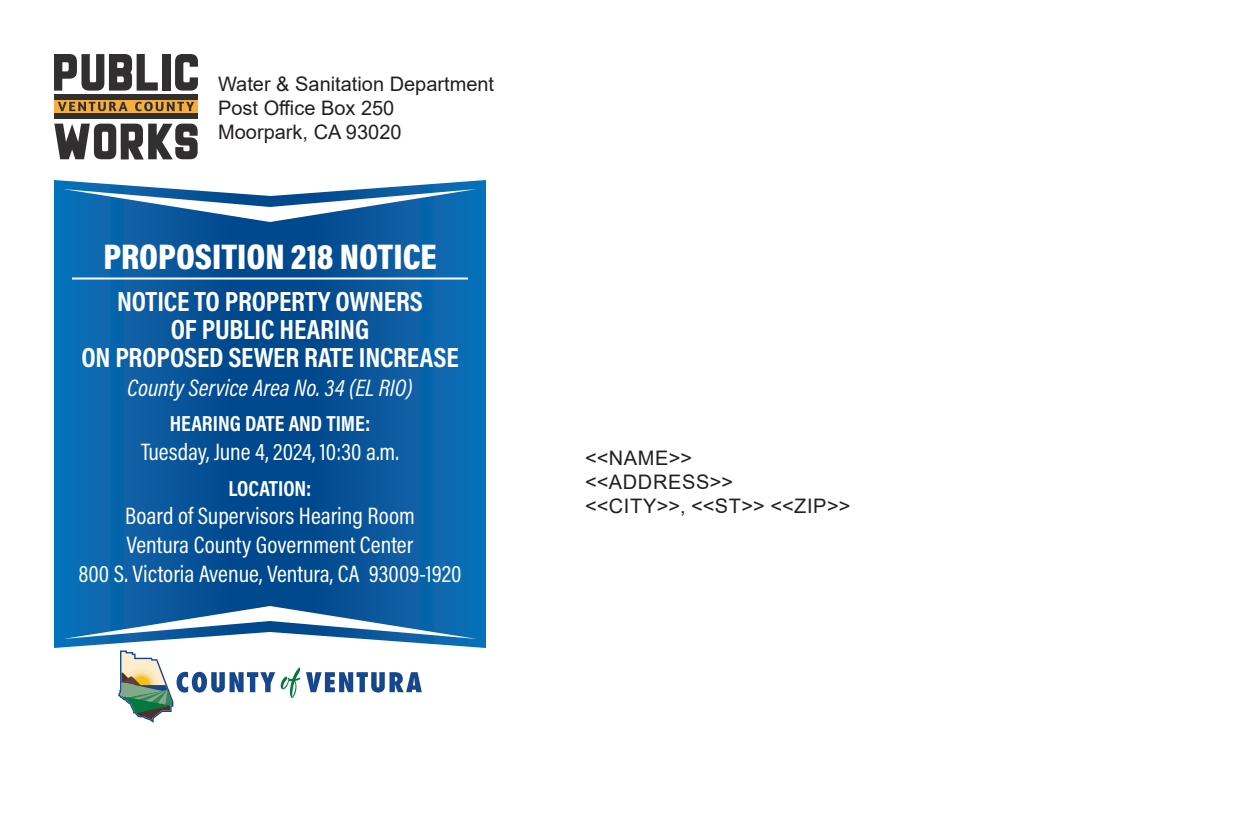
<style>
.page{position:relative;width:1260px;height:828px;background:#fff}
.page>*{position:absolute;margin:0;border:0;box-sizing:border-box;transform-origin:0 0}
.t1{font:900 36px "Acumin Pro Cond";color:#fff}
.t2{font:700 28px "Acumin Pro Cond";letter-spacing:-.005em;color:#fff}
.t3{font:24px "Acumin Pro Cond";color:#fff}
.t4{font:italic 24px "Acumin Pro Cond";letter-spacing:.005em;color:#fff}
.t5{font:700 22px "Acumin Pro Cond";color:#fff}
.t6{font:20px "Arial";color:#231f20}
.t7{font:20px "Arial";letter-spacing:.035em;color:#231f20}
</style>
<div class="page">
<svg style="left:54px;top:180px;width:432px;height:468px;background:#0f5fa3"></svg>
<svg style="left:63px;top:189px;width:414px;height:33px"></svg>
<svg style="left:63px;top:606px;width:414px;height:33px"></svg>
<div style="left:54px;top:98px;width:144px;height:17px;background:linear-gradient(to right,#f4ad3e,#f4ad3e)"></div>
<div style="left:54px;top:113px;width:144px;height:6px;background:#312f30"></div>
<div style="left:54px;top:94px;width:144px;height:6px;background:#312f30"></div>
<svg style="left:54px;top:54px;width:104px;height:37px"></svg>
<div style="left:162px;top:54px;width:9px;height:37px;background:#312f30"></div>
<svg style="left:175px;top:54px;width:23px;height:37px"></svg>
<svg style="left:54px;top:124px;width:144px;height:36px"></svg>
<svg style="left:58px;top:102px;width:70px;height:9px"></svg>
<svg style="left:135px;top:102px;width:59px;height:9px"></svg>
<hr style="left:72px;top:278px;width:396px;height:2px;background:#fff">
<svg style="left:306px;top:672px;width:116px;height:21px"></svg>
<svg style="left:281px;top:668px;width:19px;height:30px"></svg>
<svg style="left:118px;top:651px;width:157px;height:72px"></svg>
<p class="t6" style="left:218px;top:70px;width:278px">Water &amp; Sanitation Department</p>
<p class="t6" style="left:218px;top:94px;width:178px">Post Office Box 250</p>
<p class="t6" style="left:218px;top:118px;width:185px">Moorpark, CA 93020</p>
<p class="t1" style="left:103px;top:233px;width:335px">PROPOSITION 218 NOTICE</p>
<p class="t2" style="left:117px;top:283px;width:307px">NOTICE TO PROPERTY OWNERS</p>
<p class="t2" style="left:171px;top:311px;width:200px">OF PUBLIC HEARING</p>
<p class="t2" style="left:81px;top:339px;width:379px">ON PROPOSED SEWER RATE INCREASE</p>
<p class="t4" style="left:127px;top:372px;width:287px">County Service Area No. 34 (EL RIO)</p>
<p class="t5" style="left:170px;top:409px;width:202px">HEARING DATE AND TIME:</p>
<p class="t3" style="left:141px;top:436px;width:259px">Tuesday, June 4, 2024, 10:30 a.m.</p>
<p class="t5" style="left:229px;top:473px;width:84px">LOCATION:</p>
<p class="t3" style="left:125px;top:501px;width:291px">Board of Supervisors Hearing Room</p>
<p class="t3" style="left:127px;top:529px;width:288px">Ventura County Government Center</p>
<p class="t3" style="left:78px;top:558px;width:385px">800 S. Victoria Avenue, Ventura, CA 93009-1920</p>
<p class="t6" style="left:585px;top:444px;width:109px">&lt;&lt;NAME&gt;&gt;</p>
<p class="t7" style="left:585px;top:468px;width:150px">&lt;&lt;ADDRESS&gt;&gt;</p>
<p class="t7" style="left:585px;top:492px;width:267px">&lt;&lt;CITY&gt;&gt;, &lt;&lt;ST&gt;&gt; &lt;&lt;ZIP&gt;&gt;</p>
</div>
